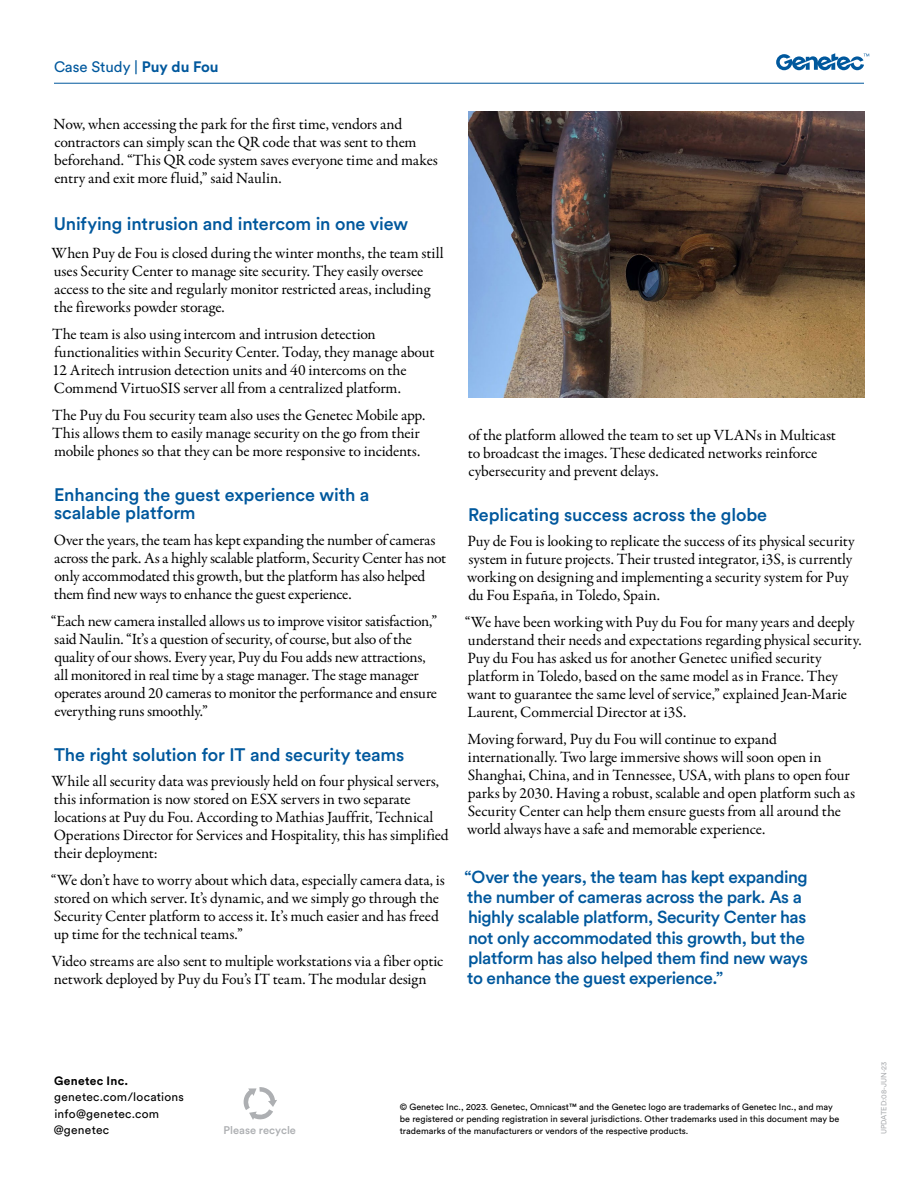
<style>
.page{position:relative;width:918px;height:1188px;background:#fff}
.page>*{position:absolute;margin:0;border:0;box-sizing:border-box;transform-origin:0 0}
.t1{font:500 18px/18px "Circular Pro";letter-spacing:-.005em;color:#00589d}
.t2{font:500 17.25px/20.2px "Circular Pro";letter-spacing:-.025em;color:#00589d}
.t3{font:15.75px/18px "Garamond Premr Pro";letter-spacing:-.01em;color:#000}
.t4{font:15px "Circular Pro";letter-spacing:-.005em;color:#00589d}
.t5{font:12px/16.5px "Circular Pro";letter-spacing:.02em;color:#000}
.t6{font:700 12px "Circular Pro";letter-spacing:.025em;color:#000}
.t7{font:500 10.95px "Circular Pro";letter-spacing:.005em;color:#adafb2}
.t8{font:9px/12px "Circular Pro";color:#000}
.t9{font:7.5px "Circular Pro";color:#adafb2}
.s1{font-weight:700}
</style>
<div class="page">
<hr style="left:54px;top:83px;width:810px;height:1px;background:#00589d">
<svg style="left:776px;top:53px;width:93px;height:17px"></svg>
<img style="left:469px;top:111px;width:396px;height:287px">
<svg style="left:243px;top:1087px;width:34px;height:33px"></svg>
<p class="t4" style="left:54px;top:57px;width:166px">Case Study | <span class="s1">Puy du Fou</span></p>
<p class="t3" style="left:54px;top:115px;width:386px">Now, when accessing the park for the first time, vendors and contractors can simply scan the QR code that was sent to them beforehand. “This QR code system saves everyone time and makes entry and exit more fluid,” said Naulin.</p>
<p class="t1" style="left:54px;top:214px;width:356px">Unifying intrusion and intercom in one view</p>
<p class="t3" style="left:52px;top:245px;width:394px">When Puy de Fou is closed during the winter months, the team still uses Security Center to manage site security. They easily oversee access to the site and regularly monitor restricted areas, including the fireworks powder storage.</p>
<p class="t3" style="left:52px;top:326px;width:384px">The team is also using intercom and intrusion detection functionalities within Security Center. Today, they manage about 12 Aritech intrusion detection units and 40 intercoms on the Commend VirtuoSIS server all from a centralized platform.</p>
<p class="t3" style="left:52px;top:407px;width:375px">The Puy du Fou security team also uses the Genetec Mobile app.<br>This allows them to easily manage security on the go from their mobile phones so that they can be more responsive to incidents.</p>
<p class="t1" style="left:54px;top:485px;width:317px">Enhancing the guest experience with a scalable platform</p>
<p class="t3" style="left:54px;top:531px;width:394px">Over the years, the team has kept expanding the number of cameras across the park. As a highly scalable platform, Security Center has not only accommodated this growth, but the platform has also helped them find new ways to enhance the guest experience.</p>
<p class="t3" style="left:51px;top:612px;width:388px">“Each new camera installed allows us to improve visitor satisfaction,” said Naulin. “It’s a question of security, of course, but also of the quality of our shows. Every year, Puy du Fou adds new attractions, all monitored in real time by a stage manager. The stage manager operates around 20 cameras to monitor the performance and ensure everything runs smoothly.”</p>
<p class="t1" style="left:54px;top:745px;width:352px">The right solution for IT and security teams</p>
<p class="t3" style="left:52px;top:773px;width:399px">While all security data was previously held on four physical servers, this information is now stored on ESX servers in two separate locations at Puy du Fou. According to Mathias Jauffrit, Technical Operations Director for Services and Hospitality, this has simplified their deployment:</p>
<p class="t3" style="left:51px;top:872px;width:396px">“We don’t have to worry about which data, especially camera data, is stored on which server. It’s dynamic, and we simply go through the Security Center platform to access it. It’s much easier and has freed up time for the technical teams.”</p>
<p class="t3" style="left:52px;top:953px;width:393px">Video streams are also sent to multiple workstations via a fiber optic network deployed by Puy du Fou’s IT team. The modular design</p>
<p class="t3" style="left:468px;top:426px;width:370px">of the platform allowed the team to set up VLANs in Multicast to broadcast the images. These dedicated networks reinforce cybersecurity and prevent delays.</p>
<p class="t1" style="left:468px;top:504px;width:301px">Replicating success across the globe</p>
<p class="t3" style="left:467px;top:532px;width:389px">Puy de Fou is looking to replicate the success of its physical security system in future projects. Their trusted integrator, i3S, is currently working on designing and implementing a security system for Puy du Fou España, in Toledo, Spain.</p>
<p class="t3" style="left:465px;top:613px;width:398px">“We have been working with Puy du Fou for many years and deeply understand their needs and expectations regarding physical security.<br>Puy du Fou has asked us for another Genetec unified security platform in Toledo, based on the same model as in France. They want to guarantee the same level of service,” explained Jean-Marie Laurent, Commercial Director at i3S.</p>
<p class="t3" style="left:467px;top:730px;width:390px">Moving forward, Puy du Fou will continue to expand internationally. Two large immersive shows will soon open in Shanghai, China, and in Tennessee, USA, with plans to open four parks by 2030. Having a robust, scalable and open platform such as Security Center can help them ensure guests from all around the world always have a safe and memorable experience.</p>
<p class="t2" style="left:465px;top:866px;width:345px">“Over the years, the team has kept expanding the number of cameras across the park. As a highly scalable platform, Security Center has not only accommodated this growth, but the platform has also helped them find new ways to enhance the guest experience.”</p>
<p class="t6" style="left:54px;top:1072px;width:76px">Genetec Inc.</p>
<p class="t5" style="left:54px;top:1088px;width:132px">genetec.com/locations info@genetec.com @genetec</p>
<p class="t8" style="left:400px;top:1101px;width:441px">© Genetec Inc., 2023. Genetec, Omnicast™ and the Genetec logo are trademarks of Genetec Inc., and may be registered or pending registration in several jurisdictions. Other trademarks used in this document may be</p>
<p class="t7" style="left:223px;top:1123px;width:74px">Please recycle</p>
<p class="t8" style="left:400px;top:1125px;width:290px">trademarks of the manufacturers or vendors of the respective products.</p>
<p class="t9" style="left:879px;top:1134px;width:74px;rotate:-90deg">UPDATED:08-JUN-23</p>
</div>
